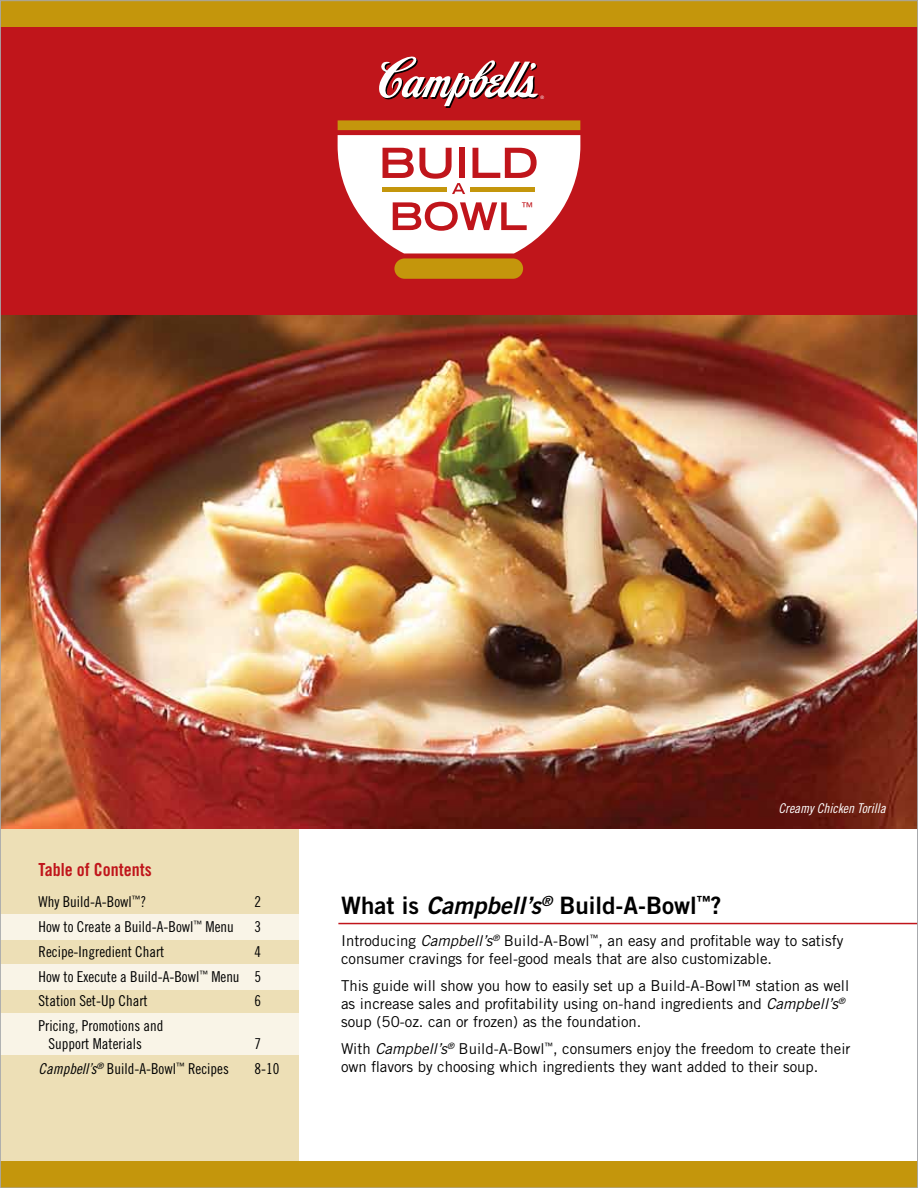
<style>
.page{position:relative;width:918px;height:1188px;background:#fff}
.page>*{position:absolute;margin:0;border:0;box-sizing:border-box;transform-origin:0 0}
.t1{font:24px "Trade Gothic Bold Two";color:#000}
.t2{font:18px "Trade Gothic Bold Cond Twenty";color:#c0151b}
.t3{font:15px/18px "Trade Gothic";color:#000}
.t4{font:15px/24.8px "Trade Gothic Cond Eighteen";color:#000;text-align:justify}
.t5{font:13.5px "Trade Gothic Cond Eighteen Obl";color:#fff}
.t6{font:12px "Trade Gothic";color:#c0151b}
.t7{font:4.5px "Futura";color:#fff}
.s1{font-family:"Trade Gothic Cond Eighteen Obl"}
.s2{font-style:italic}
</style>
<div class="page">
<div style="left:0;top:822px;width:299px;height:366px;background:#eddfb6"></div>
<div style="left:0;top:0;width:918px;height:820px;background:#c0151b"></div>
<hr style="left:338px;top:923px;width:580px;height:1px;background:#c0151b">
<img style="left:2px;top:315px;width:914px;height:514px">
<div style="left:0;top:0;width:918px;height:26px;background:#c4960c"></div>
<div style="left:0;top:1162px;width:918px;height:26px;background:#c4960c"></div>
<svg style="left:379px;top:56px;width:160px;height:52px"></svg>
<div style="left:0;top:915px;width:299px;height:25px;background:#f9f4e7"></div>
<div style="left:0;top:964px;width:299px;height:25px;background:#f9f4e7"></div>
<div style="left:0;top:1014px;width:299px;height:41px;background:#f9f4e7"></div>
<div style="left:394px;top:258px;width:129px;height:21px;background:#c4960c;border-radius:10px"></div>
<svg style="left:338px;top:120px;width:242px;height:133px"></svg>
<hr style="left:382px;top:187px;width:64px;height:4px;background:#c4960c">
<hr style="left:470px;top:187px;width:65px;height:4px;background:#c4960c">
<p class="t7" style="left:541px;top:94px;width:5px">®</p>
<p class="t6" style="left:521px;top:199px;width:13px">™</p>
<p class="t2" style="left:39px;top:858px;width:115px">Table of Contents</p>
<p class="t4" style="left:39px;top:889px;width:109px">Why Build-A-Bowl<sup>™</sup>?</p>
<p class="t4" style="left:255px;top:889px;width:8px">2</p>
<p class="t4" style="left:39px;top:914px;width:197px">How to Create a Build-A-Bowl<sup>™</sup> Menu</p>
<p class="t4" style="left:255px;top:914px;width:8px">3</p>
<p class="t4" style="left:39px;top:939px;width:127px">Recipe-Ingredient Chart</p>
<p class="t4" style="left:39px;top:939px;width:224px;text-indent:216px">4<br>How to Execute a Build-A-Bowl<sup>™</sup> Menu 5<br>Station Set-Up Chart</p>
<p class="t4" style="left:255px;top:988px;width:8px">6</p>
<p class="t4" style="left:49px;top:1017px;width:116px;line-height:18px;text-indent:-10px">Pricing, Promotions and<br>Support Materials</p>
<p class="t4" style="left:255px;top:1031px;width:8px">7</p>
<p class="t4" style="left:39px;top:1056px;width:192px"><span class="s1">Campbell’s</span><sup>®</sup> Build-A-Bowl<sup>™</sup> Recipes</p>
<p class="t4" style="left:255px;top:1056px;width:26px">8-10</p>
<p class="t5" style="left:778px;top:801px;width:109px">Creamy Chicken Torilla</p>
<h1 class="t1" style="left:341px;top:891px;width:382px">What is <span class="s2">Campbell’s</span><sup>®</sup> Build-A-Bowl<sup>™</sup>?</h1>
<p class="t3" style="left:341px;top:931px;width:504px">Introducing <span class="s2">Campbell’s</span><sup>®</sup> Build-A-Bowl<sup>™</sup>, an easy and profitable way to satisfy consumer cravings for feel-good meals that are also customizable.</p>
<p class="t3" style="left:341px;top:976px;width:510px">This guide will show you how to easily set up a Build-A-Bowl™ station as well as increase sales and profitability using on-hand ingredients and <span class="s2">Campbell’s</span><sup>® </sup>soup (50-oz. can or frozen) as the foundation.</p>
<p class="t3" style="left:341px;top:1039px;width:511px">With <span class="s2">Campbell’s</span><sup>®</sup> Build-A-Bowl<sup>™</sup>, consumers enjoy the freedom to create their own flavors by choosing which ingredients they want added to their soup.</p>
</div>
